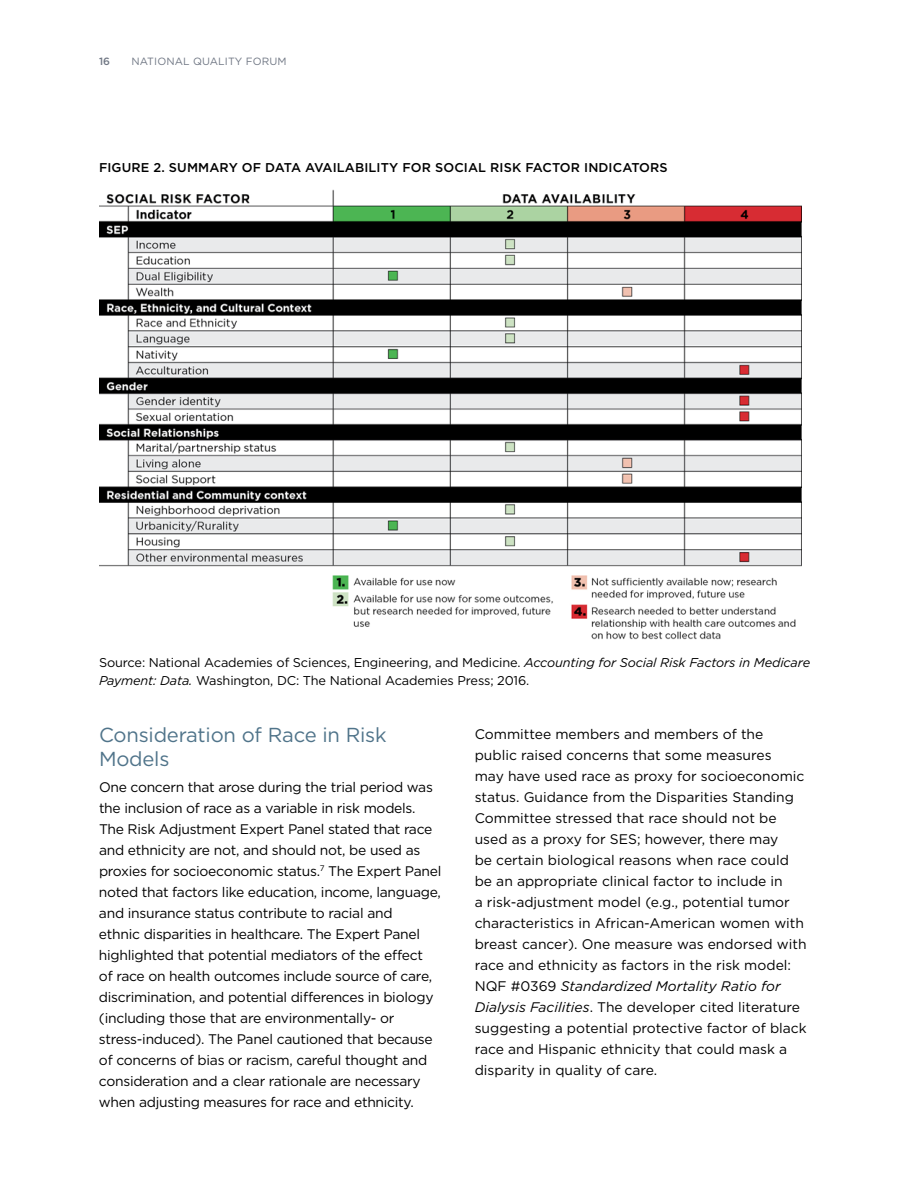
<style>
.page{position:relative;width:918px;height:1188px;background:#fff}
.page>*{position:absolute;margin:0;border:0;box-sizing:border-box;transform-origin:0 0}
.t1{font:20.25px/24px "Gotham";letter-spacing:-.01em;color:#50748a}
.Body{font:13.8px/21px "Gotham";letter-spacing:-.02em;color:#000}
.Body-2{font:13.8px/21px "Gotham";color:#000}
.Body-3{font:12.75px/18px "Gotham";letter-spacing:-.01em;color:#000}
.Figure_header_no_rul{font:500 12.75px "Gotham";letter-spacing:.01em;color:#000}
.t2{font:10.5px "Gotham";letter-spacing:.01em;color:#707784}
.t3{font:500 10.5px "Gotham";color:#707784}
.s1{font-style:italic}
</style>
<div class="page">
<img style="left:99px;top:189px;width:702px;height:451px">
<p class="t3" style="left:99px;top:55px;width:13px">16</p>
<p class="t2" style="left:131px;top:55px;width:157px">NATIONAL QUALITY FORUM</p>
<p class="Figure_header_no_rul" style="left:99px;top:159px;width:570px">FIGURE 2. SUMMARY OF DATA AVAILABILITY FOR SOCIAL RISK FACTOR INDICATORS</p>
<p class="Body-3" style="left:99px;top:653px;width:713px">Source: National Academies of Sciences, Engineering, and Medicine. <span class="s1">Accounting for Social Risk Factors in Medicare<br>Payment: Data.</span> Washington, DC: The National Academies Press; 2016.</p>
<h3 class="t1" style="left:99px;top:723px;width:289px">Consideration of Race in Risk<br>Models</h3>
<p class="Body" style="left:99px;top:776px;width:344px">One concern that arose during the trial period was the inclusion of race as a variable in risk models.<br>The Risk Adjustment Expert Panel stated that race and ethnicity are not, and should not, be used as proxies for socioeconomic status.<sup>7</sup> The Expert Panel noted that factors like education, income, language, and insurance status contribute to racial and<br>ethnic disparities in healthcare. The Expert Panel highlighted that potential mediators of the effect<br>of race on health outcomes include source of care, discrimination, and potential differences in biology (including those that are environmentally- or stress-induced). The Panel cautioned that because of concerns of bias or racism, careful thought and consideration and a clear rationale are necessary when adjusting measures for race and ethnicity.</p>
<p class="Body-2" style="left:475px;top:724px;width:333px">Committee members and members of the public raised concerns that some measures<br>may have used race as proxy for socioeconomic status. Guidance from the Disparities Standing Committee stressed that race should not be used as a proxy for SES; however, there may<br>be certain biological reasons when race could be an appropriate clinical factor to include in<br>a risk-adjustment model (e.g., potential tumor characteristics in African-American women with breast cancer). One measure was endorsed with race and ethnicity as factors in the risk model:<br>NQF #0369 <span class="s1">Standardized Mortality Ratio for Dialysis Facilities</span>. The developer cited literature suggesting a potential protective factor of black race and Hispanic ethnicity that could mask a disparity in quality of care.</p>
</div>
